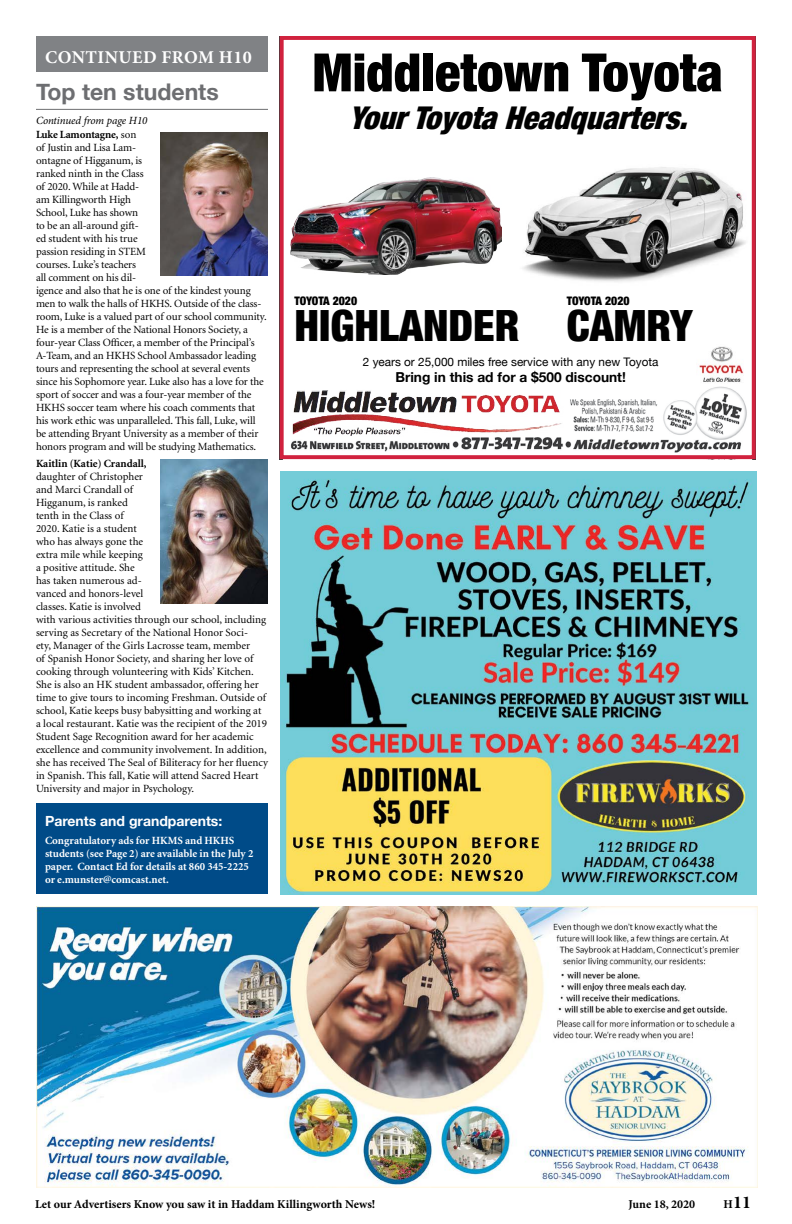
<style>
.page{position:relative;width:792px;height:1224px;background:#fff}
.page>*{position:absolute;margin:0;border:0;box-sizing:border-box;transform-origin:0 0}
.t1{font:900 condensed 52.9px "Helvetica Neue";color:#000}
.t2{font:900 condensed 43.1px "Helvetica Neue";color:#000}
.t3{font:italic 900 condensed 31.3px "Helvetica Neue";color:#000}
.t4{font:700 23px "Helvetica Neue";color:#6d6e71}
.t5{font:700 18px "Minion Pro";letter-spacing:.025em;color:#fff}
.t6{font:700 18px "Minion Pro";color:#000}
.t7{font:700 14px "Helvetica Neue";color:#fff}
.t8{font:700 13.7px "Helvetica Neue";color:#000}
.t9{font:700 12px "Minion Pro";color:#000}
.t10{font:11.8px "Helvetica Neue";color:#000}
.t11{font:900 condensed 11.8px "Helvetica Neue";color:#000}
.t12{font:11px/13px "Minion";letter-spacing:-.005em;color:#000}
.t13{font:700 11px/13px "Minion";color:#fff}
.t14{font:700 11px "Minion";color:#000}
.t15{font:italic 11px "Minion Pro";letter-spacing:-.005em;color:#000}
.s1{font-weight:700}
.s2{font-size:12px}
</style>
<div class="page">
<img style="left:280px;top:471px;width:476px;height:423px">
<img style="left:291px;top:177px;width:211px;height:97px">
<img style="left:523px;top:167px;width:223px;height:115px">
<img style="left:291px;top:386px;width:456px;height:67px">
<img style="left:291px;top:391px;width:273px;height:46px">
<div style="left:280px;top:36px;width:476px;height:423px;border:4px solid #d1223e"></div>
<img style="left:699px;top:346px;width:45px;height:36px">
<img style="left:37px;top:907px;width:721px;height:281px">
<img style="left:160px;top:132px;width:108px;height:144px">
<img style="left:160px;top:459px;width:108px;height:144px">
<div style="left:36px;top:36px;width:232px;height:36px;background:#808285"></div>
<hr style="left:36px;top:109px;width:232px;height:1px;background:#6d6e71">
<div style="left:36px;top:804px;width:232px;height:90px;background:#004b88"></div>
<h3 class="t5" style="left:45px;top:46px;width:208px">CONTINUED FROM H10</h3>
<h3 class="t4" style="left:36px;top:74px;width:184px">Top ten students</h3>
<p class="t15" style="left:36px;top:114px;width:113px">Continued from page H10</p>
<p class="t12" style="left:36px;top:128px;width:232px"><span class="s1">Luke Lamontagne,</span> son<br>of Justin and Lisa Lam-<br>ontagne of Higganum, is<br>ranked ninth in the Class<br>of 2020. While at Hadd-<br>am Killingworth High<br>School, Luke has shown<br>to be an all-around gift-<br>ed student with his true<br>passion residing in STEM<br>courses. Luke’s teachers<br>all comment on his dil-<br>igence and also that he is one of the kindest young men to walk the halls of HKHS. Outside of the class&shy;room, Luke is a valued part of our school community.<br>He is a member of the National Honors Society, a four-year Class Officer, a member of the Principal’s A-Team, and an HKHS School Ambassador leading tours and representing the school at several events since his Sophomore year. Luke also has a love for the sport of soccer and was a four-year member of the HKHS soccer team where his coach comments that his work ethic was unparalleled. This fall, Luke, will be attending Bryant University as a member of their honors program and will be studying Mathematics.</p>
<p class="t14" style="left:36px;top:458px;width:112px">Kaitlin (Katie) Crandall,</p>
<p class="t12" style="left:36px;top:471px;width:233px">daughter of Christopher<br>and Marci Crandall of<br>Higganum, is ranked<br>tenth in the Class of<br>2020. Katie is a student<br>who has always gone the<br>extra mile while keeping<br>a positive attitude. She<br>has taken numerous ad-<br>vanced and honors-level<br>classes. Katie is involved<br>with various activities through our school, including serving as Secretary of the National Honor Soci-<br>ety, Manager of the Girls Lacrosse team, member<br>of Spanish Honor Society, and sharing her love of cooking through volunteering with Kids’ Kitchen.<br>She is also an HK student ambassador, offering her time to give tours to incoming Freshman. Outside of school, Katie keeps busy babysitting and working at a local restaurant. Katie was the recipient of the 2019<br>Student Sage Recognition award for her academic excellence and community involvement. In addition, she has received The Seal of Biliteracy for her fluency in Spanish. This fall, Katie will attend Sacred Heart University and major in Psychology.</p>
<p class="t7" style="left:45px;top:810px;width:179px">Parents and grandparents:</p>
<p class="t13" style="left:45px;top:834px;width:210px">Congratulatory ads for HKMS and HKHS students (see Page 2) are available in the July 2 paper. Contact Ed for details at 860 345-2225 or e.munster@comcast.net.</p>
<h1 class="t1" style="left:313px;top:40px;width:412px">Middletown Toyota</h1>
<h3 class="t3" style="left:348px;top:99px;width:350px">YourToyotaHeadquarters.</h3>
<p class="t11" style="left:294px;top:294px;width:64px">TOYOTA 2020</p>
<h2 class="t2" style="left:294px;top:299px;width:227px">HIGHLANDER</h2>
<p class="t11" style="left:567px;top:294px;width:64px">TOYOTA 2020</p>
<h2 class="t2" style="left:567px;top:299px;width:127px">CAMRY</h2>
<p class="t10" style="left:363px;top:355px;width:297px">2 years or 25,000 miles free service with any new Toyota</p>
<p class="t8" style="left:395px;top:369px;width:232px">Bring in this ad for a $500 discount!</p>
<p class="t9" style="left:35px;top:1197px;width:342px">Let our Advertisers Know you saw it in Haddam Killingworth News!</p>
<p class="t9" style="left:629px;top:1197px;width:68px">June 18, 2020</p>
<h3 class="t6" style="left:724px;top:1192px;width:29px"><span class="s2">H</span>11</h3>
</div>
